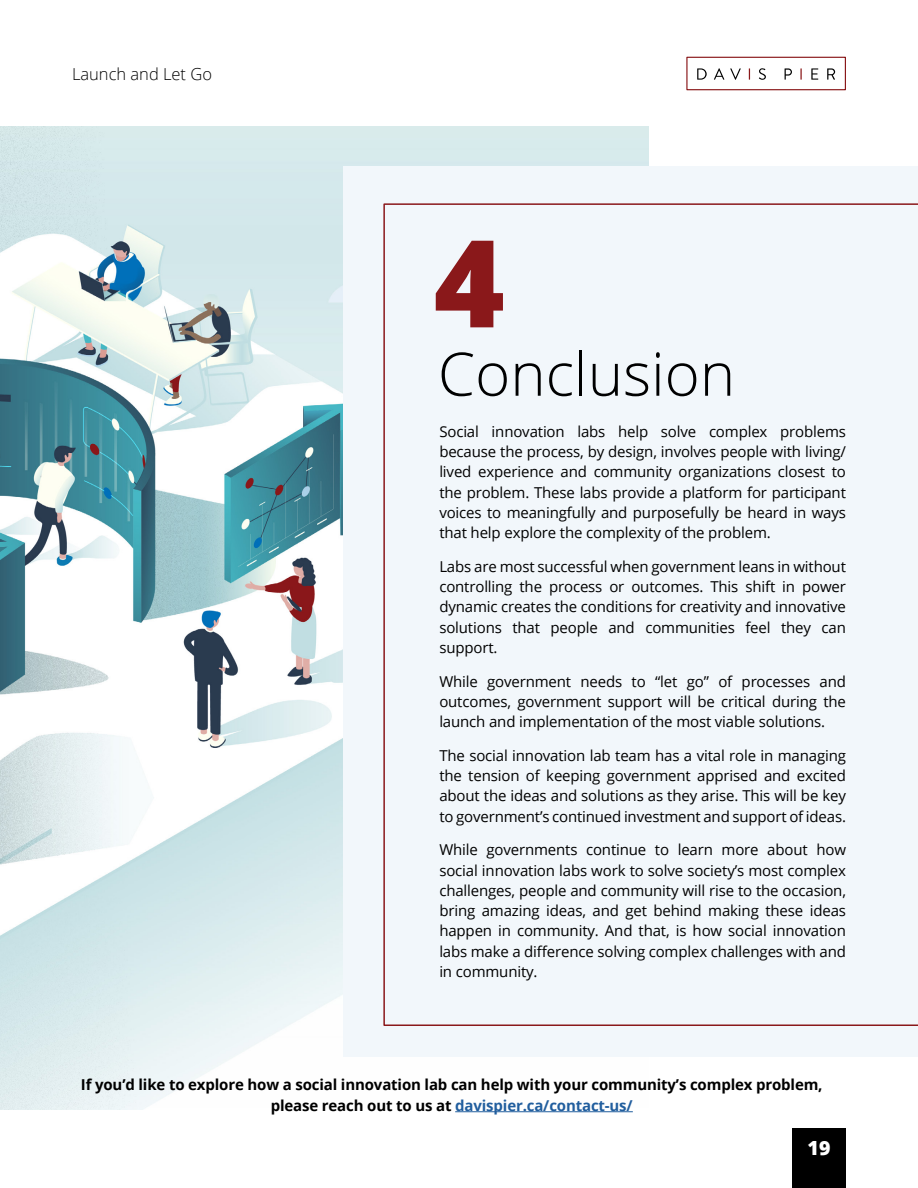
<style>
.page{position:relative;width:918px;height:1188px;background:#fff}
.page>*{position:absolute;margin:0;border:0;box-sizing:border-box;transform-origin:0 0}
.t1{font:800 121.35px "Open Sans";color:#8a181a}
.t2{font:300 60px "Open Sans";color:#000}
.t3{font:800 19.5px "Open Sans";color:#fff}
.t4{font:300 16.5px "Open Sans";color:#000}
.t5{font:15px/20.2px "Open Sans";letter-spacing:-.01em;color:#000;text-align:justify}
.t6{font:700 15px/20.2px "Open Sans";letter-spacing:-.01em;color:#000;text-align:center}
.s1{color:#215e9e}
</style>
<div class="page">
<div style="left:792px;top:1129px;width:54px;height:59px;background:#000"></div>
<div style="left:686px;top:57px;width:160px;height:33px;border:1px solid #8a181a"></div>
<svg style="left:697px;top:68px;width:10px;height:12px"></svg>
<svg style="left:714px;top:68px;width:10px;height:12px"></svg>
<svg style="left:730px;top:68px;width:11px;height:12px"></svg>
<svg style="left:749px;top:68px;width:1px;height:12px"></svg>
<svg style="left:759px;top:68px;width:7px;height:12px"></svg>
<svg style="left:785px;top:68px;width:7px;height:12px"></svg>
<svg style="left:800px;top:68px;width:2px;height:12px"></svg>
<svg style="left:811px;top:68px;width:7px;height:12px"></svg>
<svg style="left:827px;top:68px;width:8px;height:12px"></svg>
<img style="left:0;top:126px;width:648px;height:983px">
<div style="left:344px;top:166px;width:574px;height:891px;background:#f2f7fb"></div>
<svg style="left:383px;top:203px;width:535px;height:823px"></svg>
<div style="left:434px;top:227px;width:74px;height:107px;background:#f2f7fb"></div>
<hr style="left:455px;top:1111px;width:178px;height:1px;background:#215e9e">
<p class="t4" style="left:72px;top:63px;width:142px">Launch and Let Go</p>
<h1 class="t1" style="left:434px;top:191px;width:73px">4</h1>
<h2 class="t2" style="left:438px;top:333px;width:299px">Conclusion</h2>
<p class="t5" style="left:439px;top:421px;width:408px">Social innovation labs help solve complex problems because the process, by design, involves people with living/ lived experience and community organizations closest to the problem. These labs provide a platform for participant voices to meaningfully and purposefully be heard in ways that help explore the complexity of the problem.</p>
<p class="t5" style="left:439px;top:556px;width:408px">Labs are most successful when government leans in without controlling the process or outcomes. This shift in power dynamic creates the conditions for creativity and innovative solutions that people and communities feel they can support.</p>
<p class="t5" style="left:439px;top:671px;width:408px">While government needs to “let go” of processes and outcomes, government support will be critical during the launch and implementation of the most viable solutions.</p>
<p class="t5" style="left:439px;top:745px;width:408px">The social innovation lab team has a vital role in managing the tension of keeping government apprised and excited about the ideas and solutions as they arise. This will be key to government’s continued investment and support of ideas.</p>
<p class="t5" style="left:439px;top:839px;width:408px">While governments continue to learn more about how social innovation labs work to solve society’s most complex challenges, people and community will rise to the occasion, bring amazing ideas, and get behind making these ideas happen in community. And that, is how social innovation labs make a difference solving complex challenges with and in community.</p>
<p class="t6" style="left:81px;top:1074px;width:743px">If you’d like to explore how a social innovation lab can help with your community’s complex problem, please reach out to us at <span class="s1">davispier.ca/contact-us/</span></p>
<h3 class="t3" style="left:808px;top:1133px;width:24px">19</h3>
</div>
